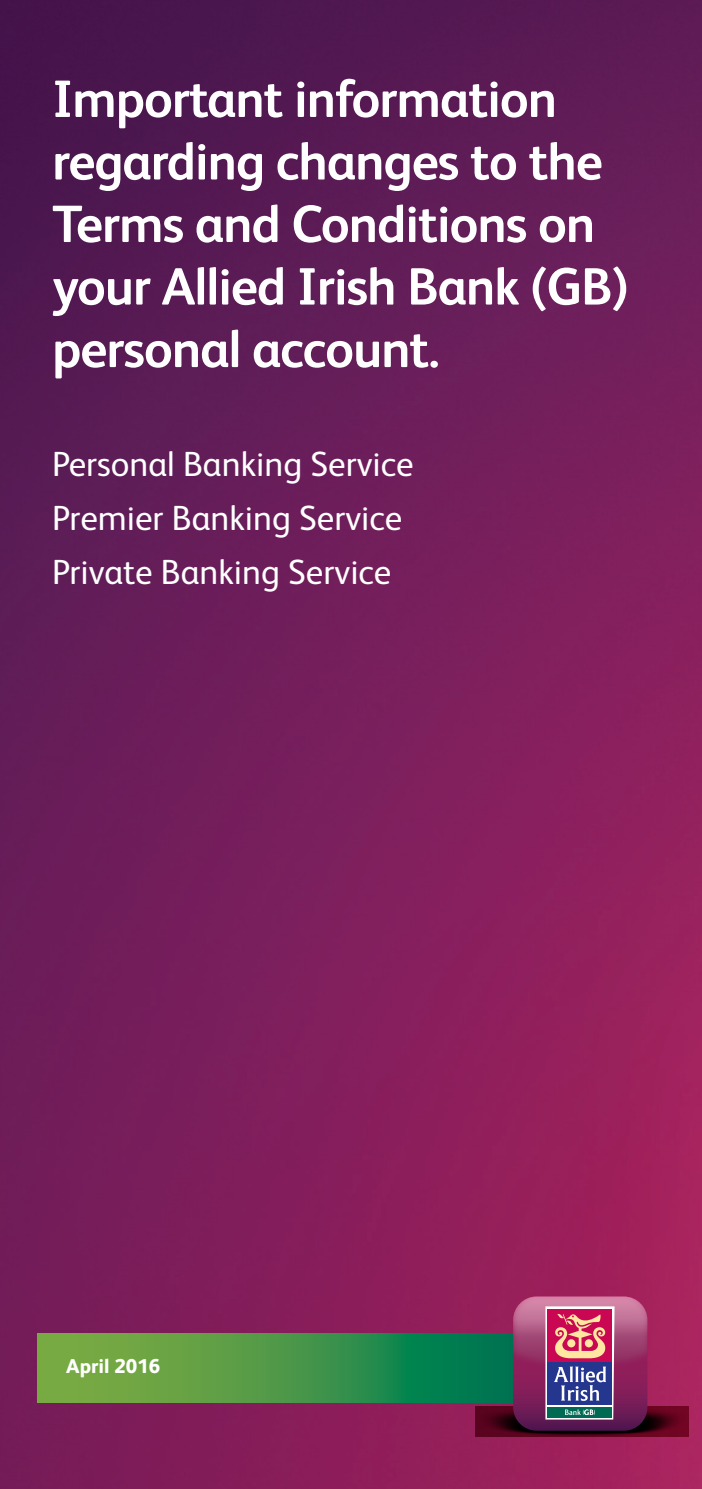
<style>
.page{position:relative;width:702px;height:1489px;background:#fff}
.page>*{position:absolute;margin:0;border:0;box-sizing:border-box;transform-origin:0 0}
.t1{font:700 52.5px/62.5px "FS Albert";letter-spacing:-.02em;color:#fff}
.t2{font:35px "FS Albert";color:#fff}
.t3{font:800 20px "FS Albert";color:#fff}
</style>
<div class="page">
<img style="left:0;top:0;width:702px;height:1488px">
<svg style="left:38px;top:1332px;width:438px;height:70px;background:#499548"></svg>
<svg style="left:476px;top:1296px;width:212px;height:140px;background:#834066"></svg>
<p class="t1" style="left:52px;top:66px;width:578px">Important information regarding changes to the<br>Terms and Conditions on your Allied Irish Bank (GB) personal account.</p>
<p class="t2" style="left:52px;top:440px;width:363px">Personal Banking Service</p>
<p class="t2" style="left:52px;top:494px;width:351px">Premier Banking Service</p>
<p class="t2" style="left:52px;top:548px;width:340px">Private Banking Service</p>
<p class="t3" style="left:66px;top:1351px;width:95px">April 2016</p>
</div>
